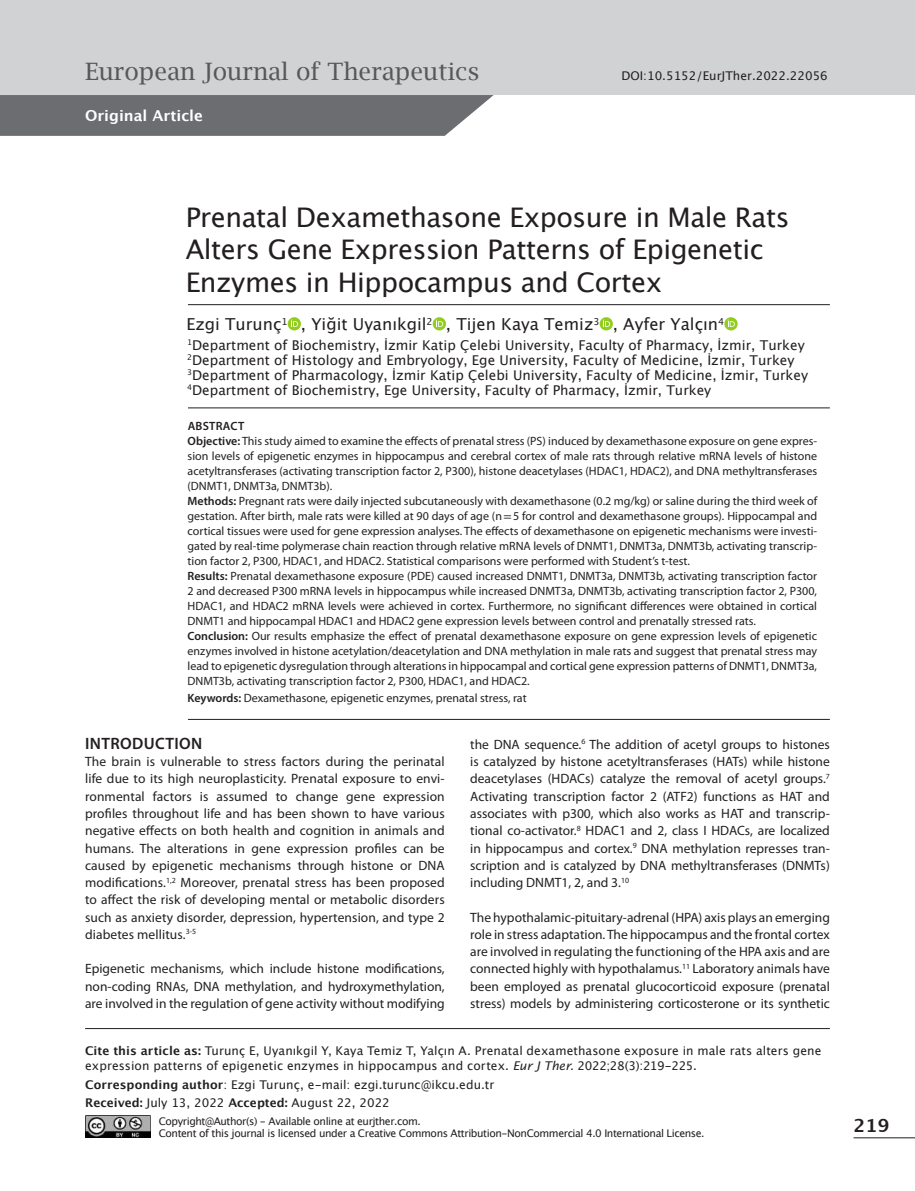
<style>
.page{position:relative;width:915px;height:1191px;background:#fff}
.page>*{position:absolute;margin:0;border:0;box-sizing:border-box;transform-origin:0 0}
.t1{font:27px/32.4px "Lucida Grande";letter-spacing:-.015em;color:#231f20}
.t2{font:24px "Lucida Bright";color:#57585a}
.t3{font:700 18px "Lucida Grande";color:#231f20}
.t4{font:16.5px "Lucida Grande";color:#231f20}
.t5{font:600 16.5px "Myriad Pro";letter-spacing:.02em;color:#231f20}
.t6{font:700 15px "Lucida Grande";color:#fff}
.t7{font:13.5px/17.2px "Myriad Pro";color:#231f20;text-align:justify}
.t8{font:13.5px/15px "Lucida Grande";color:#231f20}
.t9{font:12px/15px "Myriad Pro";color:#231f20}
.t10{font:12px/14.4px "Lucida Grande";letter-spacing:.005em;color:#231f20}
.t11{font:10.5px/12.6px "Lucida Grande";letter-spacing:-.04em;color:#231f20}
.s1{font-weight:600}
.s2{font-family:"STIX General"}
.s3{font-weight:700}
.s4{font-style:italic}
</style>
<div class="page">
<div style="left:0;top:0;width:914px;height:95px;background:#d1d2d4"></div>
<svg style="left:0;top:95px;width:493px;height:41px;background:#737477"></svg>
<hr style="left:853px;top:1137px;width:61px;height:1px;background:#231f20">
<hr style="left:85px;top:1028px;width:744px;height:1px;background:#231f20">
<hr style="left:188px;top:304px;width:641px;height:1px;background:#231f20">
<hr style="left:188px;top:407px;width:641px;height:1px;background:#231f20">
<hr style="left:188px;top:719px;width:641px;height:1px;background:#231f20">
<svg style="left:287px;top:317px;width:14px;height:13px"></svg>
<svg style="left:291px;top:320px;width:7px;height:7px"></svg>
<svg style="left:432px;top:317px;width:14px;height:13px"></svg>
<svg style="left:436px;top:320px;width:7px;height:7px"></svg>
<svg style="left:599px;top:317px;width:13px;height:13px"></svg>
<svg style="left:602px;top:320px;width:8px;height:7px"></svg>
<svg style="left:724px;top:317px;width:13px;height:13px"></svg>
<svg style="left:727px;top:320px;width:7px;height:7px"></svg>
<img style="left:85px;top:1115px;width:65px;height:22px">
<h2 class="t2" style="left:85px;top:57px;width:395px">European Journal of Therapeutics</h2>
<p class="t6" style="left:85px;top:103px;width:119px">Original Article</p>
<p class="t10" style="left:621px;top:68px;width:208px">DOI:10.5152/EurJTher.2022.22056</p>
<h1 class="t1" style="left:186px;top:201px;width:605px">Prenatal Dexamethasone Exposure in Male Rats<br>Alters Gene Expression Patterns of Epigenetic<br>Enzymes in Hippocampus and Cortex</h1>
<h3 class="t4" style="left:186px;top:315px;width:539px">Ezgi Turunç<sup>1</sup> , Yiğit Uyanıkgil<sup>2</sup> , Tijen Kaya Temiz<sup>3</sup> , Ayfer Yalçın<sup>4</sup></h3>
<p class="t8" style="left:187px;top:338px;width:622px"><sup>1</sup>Department of Biochemistry, İzmir Katip Çelebi University, Faculty of Pharmacy, İzmir, Turkey <sup>2</sup>Department of Histology and Embryology, Ege University, Faculty of Medicine, İzmir, Turkey <sup>3</sup>Department of Pharmacology, İzmir Katip Çelebi University, Faculty of Medicine, İzmir, Turkey <sup>4</sup>Department of Biochemistry, Ege University, Faculty of Pharmacy, İzmir, Turkey</p>
<p class="t9" style="left:187px;top:418px;width:631px"><span class="s1">ABSTRACT<br>Objective:</span> This study aimed to examine the effects of prenatal stress (PS) induced by dexamethasone exposure on gene expres&shy;sion levels of epigenetic enzymes in hippocampus and cerebral cortex of male rats through relative mRNA levels of histone acetyltransferases (activating transcription factor 2, P300), histone deacetylases (HDAC1, HDAC2), and DNA methyltransferases (DNMT1, DNMT3a, DNMT3b).<br><span class="s1">Methods:</span> Pregnant rats were daily injected subcutaneously with dexamethasone (0.2 mg/kg) or saline during the third week of gestation. After birth, male rats were killed at 90 days of age (n<span class="s2">=</span>5 for control and dexamethasone groups). Hippocampal and cortical tissues were used for gene expression analyses. The effects of dexamethasone on epigenetic mechanisms were investi&shy;gated by real-time polymerase chain reaction through relative mRNA levels of DNMT1, DNMT3a, DNMT3b, activating transcrip&shy;tion factor 2, P300, HDAC1, and HDAC2. Statistical comparisons were performed with Student’s t-test.<br><span class="s1">Results:</span> Prenatal dexamethasone exposure (PDE) caused increased DNMT1, DNMT3a, DNMT3b, activating transcription factor 2 and decreased P300 mRNA levels in hippocampus while increased DNMT3a, DNMT3b, activating transcription factor 2, P300, HDAC1, and HDAC2 mRNA levels were achieved in cortex. Furthermore, no significant differences were obtained in cortical DNMT1 and hippocampal HDAC1 and HDAC2 gene expression levels between control and prenatally stressed rats.<br><span class="s1">Conclusion:</span> Our results emphasize the effect of prenatal dexamethasone exposure on gene expression levels of epigenetic enzymes involved in histone acetylation/deacetylation and DNA methylation in male rats and suggest that prenatal stress may lead to epigenetic dysregulation through alterations in hippocampal and cortical gene expression patterns of DNMT1, DNMT3a, DNMT3b, activating transcription factor 2, P300, HDAC1, and HDAC2.</p>
<p class="t9" style="left:187px;top:690px;width:340px"><span class="s1">Keywords:</span> Dexamethasone, epigenetic enzymes, prenatal stress, rat</p>
<h3 class="t5" style="left:85px;top:733px;width:118px">INTRODUCTION</h3>
<p class="t7" style="left:85px;top:753px;width:361px">The brain is vulnerable to stress factors during the perinatal life due to its high neuroplasticity. Prenatal exposure to envi&shy;ronmental factors is assumed to change gene expression profiles throughout life and has been shown to have various negative effects on both health and cognition in animals and humans. The alterations in gene expression profiles can be caused by epigenetic mechanisms through histone or DNA modifications.<sup>1,2</sup> Moreover, prenatal stress has been proposed to affect the risk of developing mental or metabolic disorders such as anxiety disorder, depression, hypertension, and type 2 diabetes mellitus.<sup>3-5</sup></p>
<p class="t7" style="left:85px;top:960px;width:361px">Epigenetic mechanisms, which include histone modifications, non-coding RNAs, DNA methylation, and hydroxymethylation, are involved in the regulation of gene activity without modifying</p>
<p class="t7" style="left:470px;top:735px;width:361px">the DNA sequence.<sup>6</sup> The addition of acetyl groups to histones is catalyzed by histone acetyltransferases (HATs) while histone deacetylases (HDACs) catalyze the removal of acetyl groups.<sup>7<br></sup>Activating transcription factor 2 (ATF2) functions as HAT and associates with p300, which also works as HAT and transcrip&shy;tional co-activator.<sup>8</sup> HDAC1 and 2, class I HDACs, are localized in hippocampus and cortex.<sup>9</sup> DNA methylation represses tran&shy;scription and is catalyzed by DNA methyltransferases (DNMTs) including DNMT1, 2, and 3.<sup>10</sup></p>
<p class="t7" style="left:470px;top:908px;width:361px">The hypothalamic-pituitary-adrenal (HPA) axis plays an emerging role in stress adaptation. The hippocampus and the frontal cortex are involved in regulating the functioning of the HPA axis and are connected highly with hypothalamus.<sup>11</sup> Laboratory animals have been employed as prenatal glucocorticoid exposure (prenatal stress) models by administering corticosterone or its synthetic</p>
<p class="t10" style="left:85px;top:1043px;width:737px"><span class="s3">Cite this article as:</span> Turunç E, Uyanıkgil Y, Kaya Temiz T, Yalçın A. Prenatal dexamethasone exposure in male rats alters gene expression patterns of epigenetic enzymes in hippocampus and cortex. <span class="s4">Eur J Ther.</span> 2022;28(3):219-225.</p>
<p class="t10" style="left:85px;top:1075px;width:410px;line-height:18.9px"><span class="s3">Corresponding author</span>: Ezgi Turunç, e-mail: ezgi.turunc@ikcu.edu.tr<br><span class="s3">Received:</span> July 13, 2022 <span class="s3">Accepted:</span> August 22, 2022</p>
<p class="t11" style="left:159px;top:1115px;width:547px">Copyright@Author(s) - Available online at eurjther.com.<br>Content of this journal is licensed under a Creative Commons Attribution-NonCommercial 4.0 International License.</p>
<h3 class="t3" style="left:853px;top:1110px;width:37px">219</h3>
</div>
